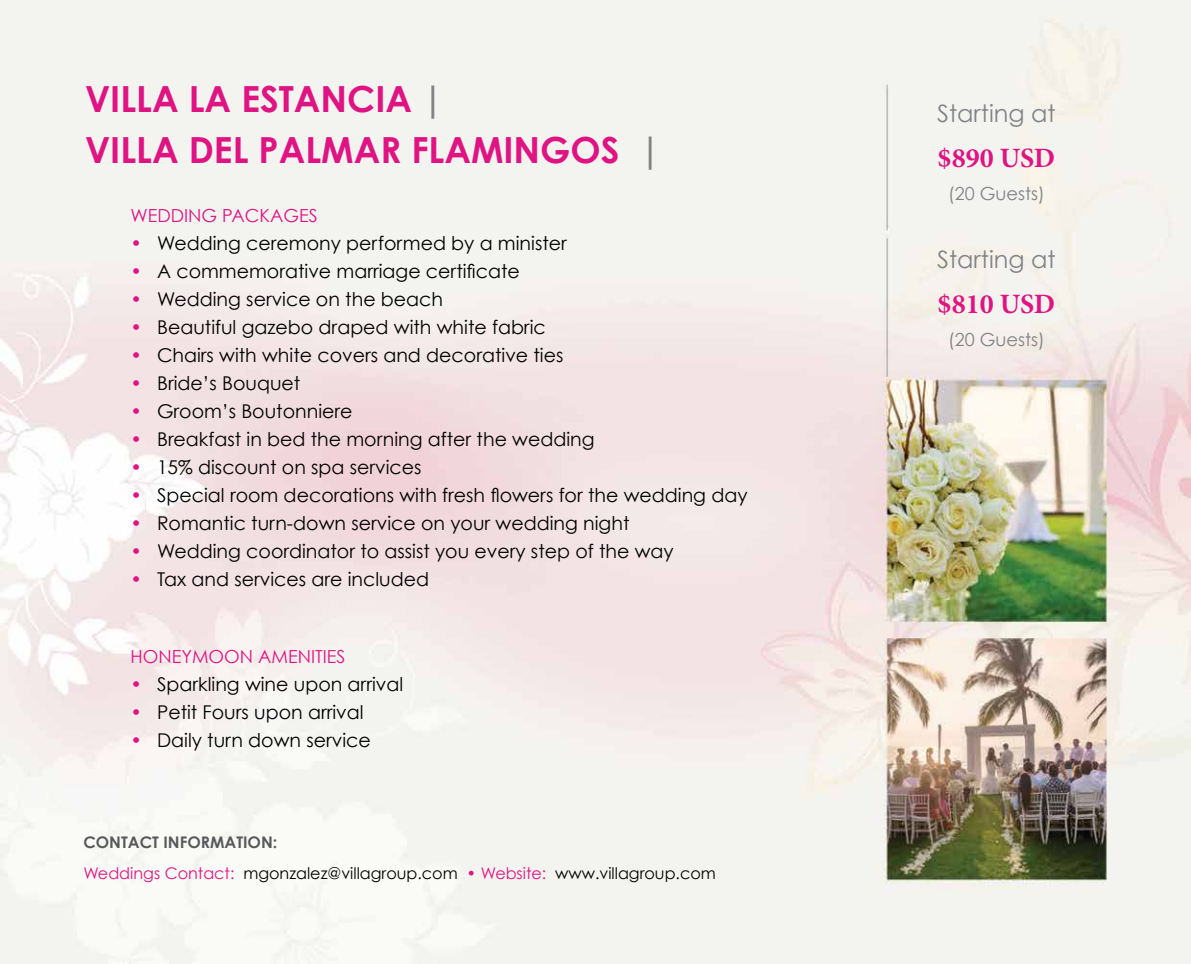
<style>
.page{position:relative;width:1191px;height:964px;background:#fff}
.page>*{position:absolute;margin:0;border:0;box-sizing:border-box;transform-origin:0 0}
.t1{font:700 36px/51.2px "Century Gothic";color:#e01383}
.t2{font:700 28px "Minion Pro";color:#e01383}
.t3{font:24px "Century Gothic";color:#808285}
.t4{font:19px "Century Gothic";color:#000}
.t5{font:18px "Century Gothic";color:#e01383}
.t6{font:18px "Century Gothic";color:#808285}
.t7{font:16px/30.6px "Century Gothic";color:#000}
.s1{color:#808285}
.s2{color:#e01383}
.s3{font-weight:700;color:#58595b}
</style>
<div class="page">
<img style="left:0;top:0;width:1191px;height:964px">
<h1 class="t1" style="left:85px;top:73px;width:577px">VILLA LA ESTANCIA <span class="s1">|<br></span>VILLA DEL PALMAR FLAMINGOS <span class="s1">|</span></h1>
<p class="t5" style="left:130px;top:204px;width:189px">WEDDING PACKAGES</p>
<p class="t4" style="left:130px;top:231px;width:438px"><span class="s2">•</span> Wedding ceremony performed by a minister</p>
<p class="t4" style="left:130px;top:259px;width:391px"><span class="s2">•</span> A commemorative marriage certificate</p>
<p class="t4" style="left:130px;top:287px;width:314px"><span class="s2">•</span> Wedding service on the beach</p>
<p class="t4" style="left:130px;top:315px;width:417px"><span class="s2">•</span> Beautiful gazebo draped with white fabric</p>
<p class="t4" style="left:130px;top:343px;width:434px"><span class="s2">•</span> Chairs with white covers and decorative ties</p>
<p class="t4" style="left:130px;top:371px;width:171px"><span class="s2">•</span> Bride’s Bouquet</p>
<p class="t4" style="left:130px;top:399px;width:223px"><span class="s2">•</span> Groom’s Boutonniere</p>
<p class="t4" style="left:130px;top:427px;width:466px"><span class="s2">•</span> Breakfast in bed the morning after the wedding</p>
<p class="t4" style="left:130px;top:455px;width:293px"><span class="s2">•</span> 15% discount on spa services</p>
<p class="t4" style="left:130px;top:483px;width:618px"><span class="s2">•</span> Special room decorations with fresh flowers for the wedding day</p>
<p class="t4" style="left:130px;top:511px;width:500px"><span class="s2">•</span> Romantic turn-down service on your wedding night</p>
<p class="t4" style="left:130px;top:539px;width:545px"><span class="s2">•</span> Wedding coordinator to assist you every step of the way</p>
<p class="t4" style="left:130px;top:567px;width:300px"><span class="s2">•</span> Tax and services are included</p>
<p class="t5" style="left:130px;top:645px;width:216px">HONEYMOON AMENITIES</p>
<p class="t4" style="left:130px;top:672px;width:274px"><span class="s2">•</span> Sparkling wine upon arrival</p>
<p class="t4" style="left:130px;top:700px;width:235px"><span class="s2">•</span> Petit Fours upon arrival</p>
<p class="t4" style="left:130px;top:728px;width:242px"><span class="s2">•</span> Daily turn down service</p>
<p class="t7" style="left:83px;top:827px;width:634px"><span class="s3">CONTACT INFORMATION:<br></span><span class="s2">Weddings Contact:</span> mgonzalez@villagroup.com <span class="s2">• Website:</span> www.villagroup.com</p>
<p class="t3" style="left:937px;top:98px;width:120px">Starting at</p>
<h2 class="t2" style="left:937px;top:138px;width:119px">$890 USD</h2>
<p class="t6" style="left:948px;top:182px;width:98px">(20 Guests)</p>
<p class="t3" style="left:937px;top:245px;width:120px">Starting at</p>
<h2 class="t2" style="left:937px;top:284px;width:119px">$810 USD</h2>
<p class="t6" style="left:948px;top:328px;width:98px">(20 Guests)</p>
</div>
